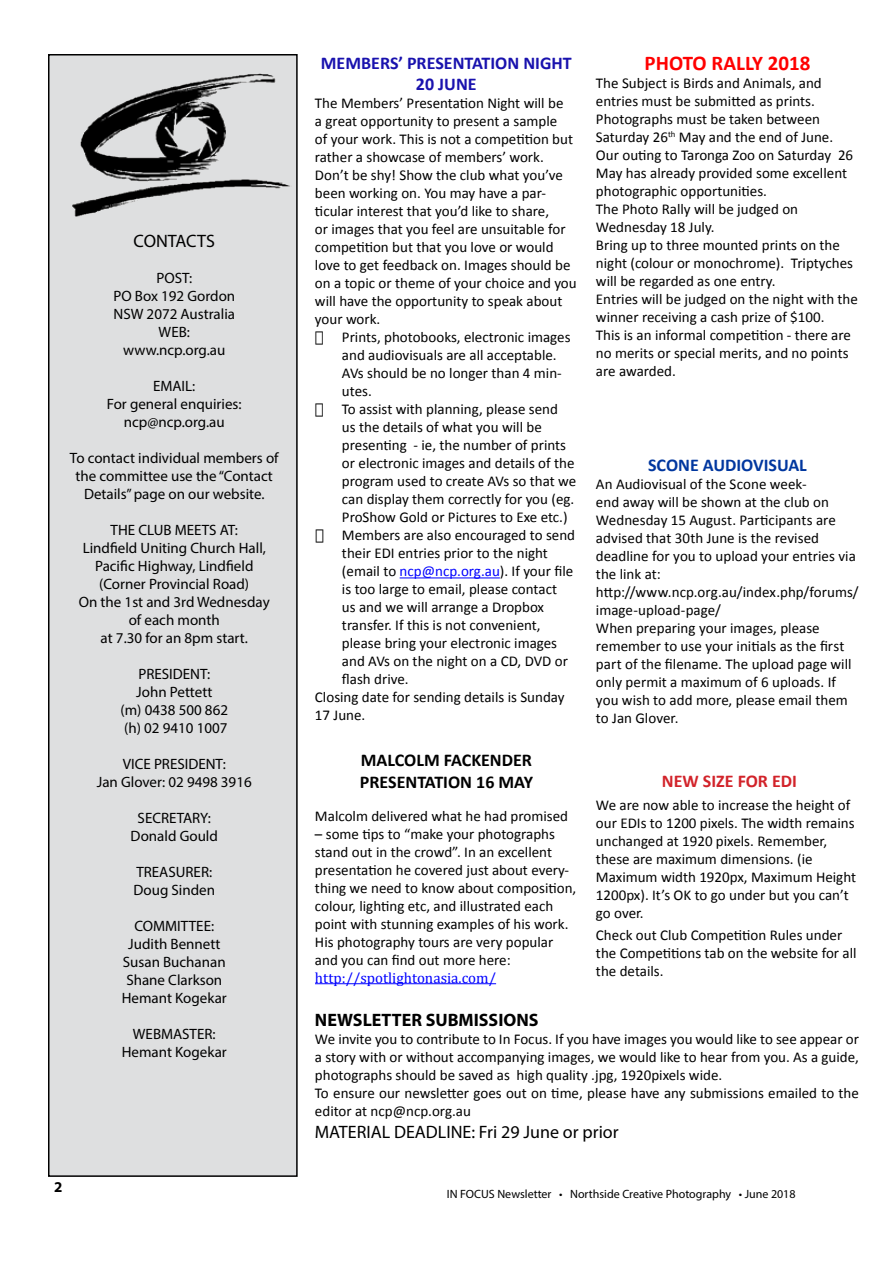
<style>
.page{position:relative;width:893px;height:1263px;background:#fff}
.page>*{position:absolute;margin:0;border:0;box-sizing:border-box;transform-origin:0 0}
.t1{font:700 21px "Calibri";color:#f00}
.t2{font:18px "Myriad Pro";color:#000}
.t3{font:700 18px/21.6px "Calibri";color:#000}
.t4{font:700 18px/21.6px "Calibri";color:#1912ae;text-align:center}
.t5{font:700 18px "Myriad Pro";color:#000}
.t6{font:700 18px "Calibri";color:#00379f}
.t7{font:700 18px "Calibri";color:#d2232a}
.t8{font:15px/18px "Calibri";color:#000}
.t9{font:15px/18px "Myriad Pro";color:#000;text-align:center}
.t10{font:15px "Cambria";color:#00f}
.t11{font:700 15px "Myriad Pro";color:#000}
.t12{font:12px "Myriad Pro";color:#000}
.s1{color:#00f}
</style>
<div class="page">
<div style="left:49px;top:55px;width:248px;height:1121px;background:#dedfe0"></div>
<div style="left:48px;top:54px;width:250px;height:1123px;border:2px solid #000"></div>
<img style="left:72px;top:73px;width:218px;height:144px">
<hr style="left:315px;top:983px;width:181px;height:1px;background:#00f">
<hr style="left:400px;top:577px;width:100px;height:1px;background:#00f">
<p class="t2" style="left:134px;top:229px;width:83px">CONTACTS</p>
<p class="t9" style="left:113px;top:268px;width:123px">POST:<br>PO Box 192 Gordon<br>NSW 2072 Australia<br>WEB: www.ncp.org.au</p>
<p class="t9" style="left:107px;top:376px;width:136px">EMAIL:<br>For general enquiries: ncp@ncp.org.au</p>
<p class="t9" style="left:70px;top:448px;width:210px">To contact individual members of the committee use the “Contact<br>Details” page on our website.</p>
<p class="t9" style="left:79px;top:520px;width:192px">THE CLUB MEETS AT:<br>Lindfield Uniting Church Hall,<br>Pacific Highway, Lindfield (Corner Provincial Road)<br>On the 1st and 3rd Wednesday of each month<br>at 7.30 for an 8pm start.</p>
<p class="t9" style="left:121px;top:664px;width:109px">PRESIDENT:<br>John Pettett<br>(m) 0438 500 862 (h) 02 9410 1007</p>
<p class="t9" style="left:97px;top:754px;width:156px">VICE PRESIDENT:<br>Jan Glover: 02 9498 3916</p>
<p class="t9" style="left:131px;top:808px;width:89px">SECRETARY:<br>Donald Gould</p>
<p class="t9" style="left:133px;top:862px;width:83px;text-align:left">TREASURER:<br>Doug Sinden</p>
<p class="t9" style="left:122px;top:916px;width:107px">COMMITTEE:<br>Judith Bennett<br>Susan Buchanan<br>Shane Clarkson<br>Hemant Kogekar</p>
<p class="t9" style="left:122px;top:1024px;width:107px">WEBMASTER:<br>Hemant Kogekar</p>
<p class="t11" style="left:54px;top:1177px;width:10px">2</p>
<p class="t4" style="left:321px;top:52px;width:252px">MEMBERS’ PRESENTATION NIGHT<br>20 JUNE</p>
<p class="t8" style="left:315px;top:94px;width:263px">The Members’ Presentation Night will be<br>a great opportunity to present a sample<br>of your work. This is not a competition but rather a showcase of members’ work.<br>Don’t be shy! Show the club what you’ve been working on. You may have a par&shy;ticular interest that you’d like to share,<br>or images that you feel are unsuitable for competition but that you love or would love to get feedback on. Images should be on a topic or theme of your choice and you will have the opportunity to speak about your work.</p>
<p class="t8" style="left:342px;top:328px;width:230px;text-indent:-27px">• Prints, photobooks, electronic images and audiovisuals are all acceptable.<br>AVs should be no longer than 4 min&shy;utes.</p>
<p class="t8" style="left:342px;top:400px;width:236px;text-indent:-27px">• To assist with planning, please send<br>us the details of what you will be presenting - ie, the number of prints or electronic images and details of the program used to create AVs so that we can display them correctly for you (eg.<br>ProShow Gold or Pictures to Exe etc.)</p>
<p class="t8" style="left:315px;top:526px;width:262px">• Members are also encouraged to send</p>
<p class="t8" style="left:342px;top:544px;width:207px">their EDI entries prior to the night</p>
<p class="t8" style="left:342px;top:562px;width:233px">(email to <span class="s1">ncp@ncp.org.au</span>). If your file</p>
<p class="t8" style="left:342px;top:580px;width:217px">is too large to email, please contact</p>
<p class="t8" style="left:342px;top:598px;width:204px">us and we will arrange a Dropbox</p>
<p class="t8" style="left:342px;top:616px;width:200px">transfer. If this is not convenient,</p>
<p class="t8" style="left:342px;top:634px;width:217px">please bring your electronic images</p>
<p class="t8" style="left:342px;top:652px;width:227px">and AVs on the night on a CD, DVD or</p>
<p class="t8" style="left:342px;top:670px;width:68px">flash drive.</p>
<p class="t8" style="left:315px;top:688px;width:251px">Closing date for sending details is Sunday</p>
<p class="t8" style="left:315px;top:706px;width:52px">17 June.</p>
<p class="t3" style="left:360px;top:749px;width:175px">MALCOLM FACKENDER<br>PRESENTATION 16 MAY</p>
<p class="t8" style="left:315px;top:807px;width:255px">Malcolm delivered what he had promised</p>
<p class="t8" style="left:315px;top:825px;width:263px">– some tips to “make your photographs stand out in the crowd”. In an excellent presentation he covered just about every&shy;thing we need to know about composition, colour, lighting etc, and illustrated each point with stunning examples of his work.<br>His photography tours are very popular and you can find out more here:</p>
<p class="t10" style="left:315px;top:969px;width:183px">http://spotlightonasia.com/</p>
<h1 class="t1" style="left:645px;top:49px;width:167px">PHOTO RALLY 2018</h1>
<p class="t8" style="left:596px;top:74px;width:263px">The Subject is Birds and Animals, and entries must be submitted as prints.<br>Photographs must be taken between Saturday 26<sup>th</sup> May and the end of June.<br>Our outing to Taronga Zoo on Saturday 26<br>May has already provided some excellent photographic opportunities.<br>The Photo Rally will be judged on Wednesday 18 July.<br>Bring up to three mounted prints on the night (colour or monochrome). Triptyches will be regarded as one entry.<br>Entries will be judged on the night with the winner receiving a cash prize of $100.<br>This is an informal competition - there are no merits or special merits, and no points are awarded.</p>
<p class="t6" style="left:648px;top:453px;width:160px">SCONE AUDIOVISUAL</p>
<p class="t8" style="left:596px;top:475px;width:264px">An Audiovisual of the Scone week-<br>end away will be shown at the club on Wednesday 15 August. Participants are advised that 30th June is the revised deadline for you to upload your entries via the link at: http://www.ncp.org.au/index.php/forums/ image-upload-page/<br>When preparing your images, please remember to use your initials as the first part of the filename. The upload page will only permit a maximum of 6 uploads. If you wish to add more, please email them to Jan Glover.</p>
<p class="t7" style="left:662px;top:769px;width:137px">NEW SIZE FOR EDI</p>
<p class="t8" style="left:596px;top:796px;width:262px">We are now able to increase the height of our EDIs to 1200 pixels. The width remains unchanged at 1920 pixels. Remember, these are maximum dimensions. (ie Maximum width 1920px, Maximum Height 1200px). It’s OK to go under but you can’t go over.</p>
<p class="t8" style="left:596px;top:926px;width:262px">Check out Club Competition Rules under the Competitions tab on the website for all the details.</p>
<p class="t5" style="left:315px;top:1008px;width:225px">NEWSLETTER SUBMISSIONS</p>
<p class="t8" style="left:315px;top:1030px;width:545px">We invite you to contribute to In Focus. If you have images you would like to see appear or a story with or without accompanying images, we would like to hear from you. As a guide, photographs should be saved as high quality .jpg, 1920pixels wide.<br>To ensure our newsletter goes out on time, please have any submissions emailed to the editor at ncp@ncp.org.au</p>
<p class="t2" style="left:315px;top:1120px;width:305px">MATERIAL DEADLINE: Fri 29 June or prior</p>
<p class="t12" style="left:447px;top:1187px;width:350px">IN FOCUS Newsletter • Northside Creative Photography • June 2018</p>
</div>
